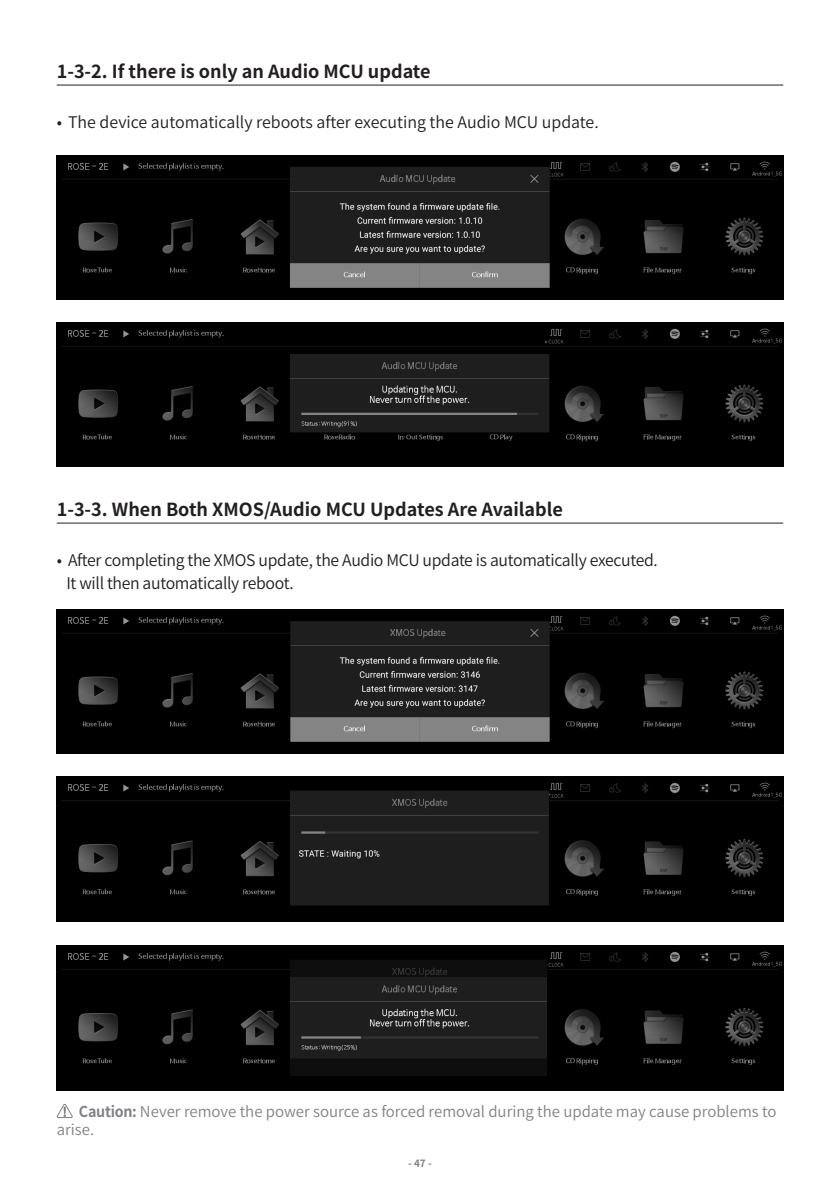
<style>
.page{position:relative;width:840px;height:1191px;background:#fff}
.page>*{position:absolute;margin:0;border:0;box-sizing:border-box;transform-origin:0 0}
.t1{font:700 18px "Noto Sans CJ Kkr";color:#231f20}
.t2{font:600 16px/22px "Noto Sans CJ Kkr";letter-spacing:-.02em;color:#231f20}
.t3{font:600 16px "Noto Sans CJ Kkr";color:#231f20}
.t4{font:600 15px/18px "Noto Sans CJ Kkr";color:#808285}
.t5{font:700 10px "Noto Sans CJ Kkr";color:#808285}
.s1{font-weight:700}
</style>
<div class="page">
<hr style="left:57px;top:85px;width:725px;height:1px;background:#231f20">
<img style="left:57px;top:155px;width:725px;height:144px">
<img style="left:57px;top:322px;width:725px;height:145px">
<hr style="left:57px;top:522px;width:725px;height:1px;background:#231f20">
<img style="left:57px;top:609px;width:725px;height:144px">
<img style="left:57px;top:777px;width:725px;height:144px">
<img style="left:57px;top:945px;width:725px;height:145px">
<svg style="left:56px;top:1104px;width:17px;height:14px"></svg>
<p class="t1" style="left:57px;top:61px;width:375px">1-3-2. If there is only an Audio MCU update</p>
<p class="t3" style="left:57px;top:114px;width:543px">• The device automatically reboots after executing the Audio MCU update.</p>
<p class="t1" style="left:57px;top:499px;width:507px">1-3-3. When Both XMOS/Audio MCU Updates Are Available</p>
<p class="t2" style="left:66px;top:550px;width:592px;text-indent:-10px">• After completing the XMOS update, the Audio MCU update is automatically executed.<br>It will then automatically reboot.</p>
<p class="t4" style="left:57px;top:1102px;width:720px;text-indent:22px"><span class="s1">Caution:</span> Never remove the power source as forced removal during the update may cause problems to arise.</p>
<p class="t5" style="left:408px;top:1157px;width:25px">- 47 -</p>
</div>
